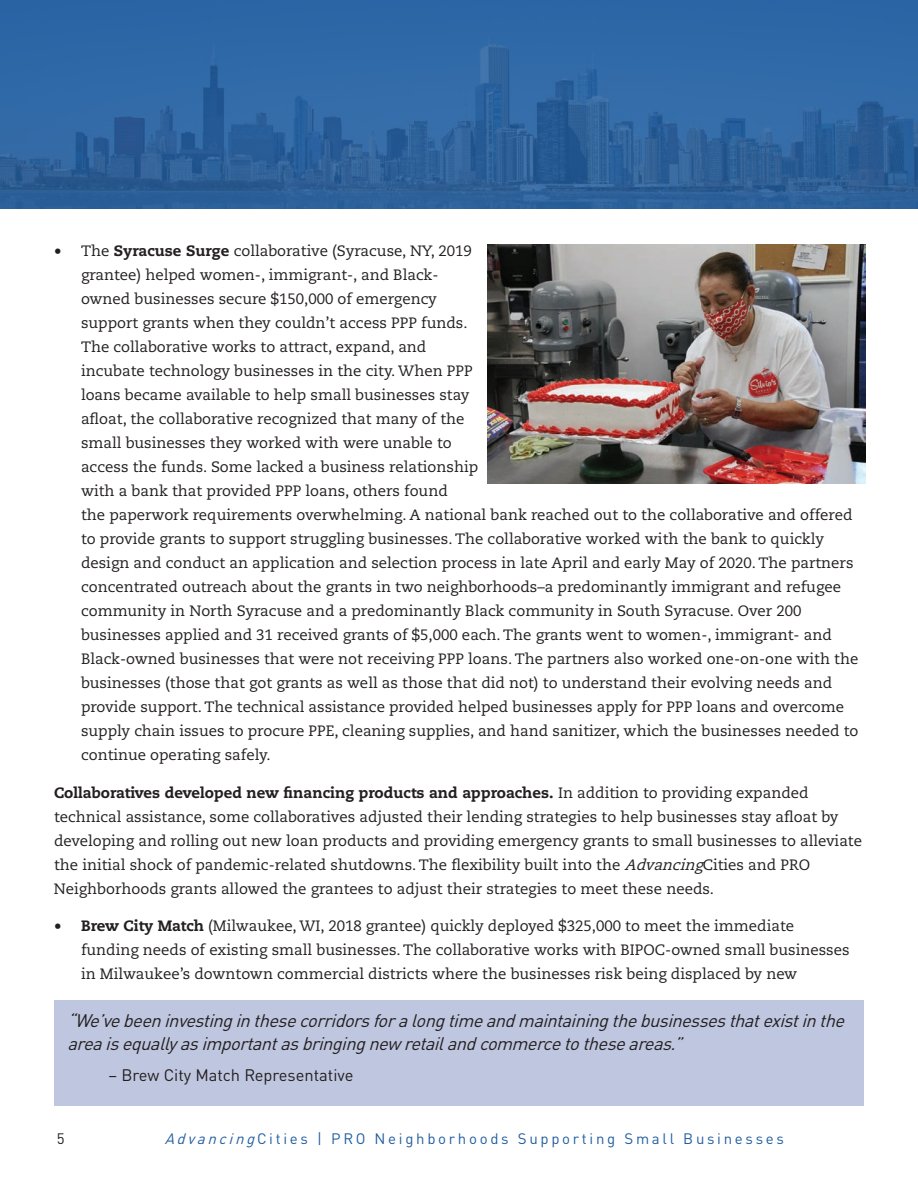
<style>
.page{position:relative;width:918px;height:1188px;background:#fff}
.page>*{position:absolute;margin:0;border:0;box-sizing:border-box;transform-origin:0 0}
.Call_Out_Box_Text{font:italic 18px/22.5px "DIN Pro";color:#231f20}
.Representatives{font:16.5px "DIN Pro";color:#231f20}
.Body_Text{font:15px/24px "Caecilia LT Std";color:#231f20}
.t1{font:15px "DIN Pro";letter-spacing:.18em;color:#225e9f}
.t2{font:15px "DIN Pro";color:#231f20}
.s1{font-family:"Calibri";font-weight:700}
.s2{font-weight:800}
.s3{font-style:italic}
</style>
<div class="page">
<img style="left:0;top:0;width:918px;height:208px">
<img style="left:487px;top:244px;width:378px;height:240px">
<div style="left:54px;top:1000px;width:810px;height:105px;background:#bfc6df"></div>
<p class="Body_Text" style="left:81px;top:239px;width:779px;text-indent:-27px"><span class="s1">•</span> The <span class="s2">Syracuse Surge</span> collaborative (Syracuse, NY, 2019<br>grantee) helped women-, immigrant-, and Black-<br>owned businesses secure $150,000 of emergency<br>support grants when they couldn’t access PPP funds.<br>The collaborative works to attract, expand, and<br>incubate technology businesses in the city. When PPP<br>loans became available to help small businesses stay<br>afloat, the collaborative recognized that many of the<br>small businesses they worked with were unable to<br>access the funds. Some lacked a business relationship<br>with a bank that provided PPP loans, others found<br>the paperwork requirements overwhelming. A national bank reached out to the collaborative and offered to provide grants to support struggling businesses. The collaborative worked with the bank to quickly design and conduct an application and selection process in late April and early May of 2020. The partners concentrated outreach about the grants in two neighborhoods–a predominantly immigrant and refugee community in North Syracuse and a predominantly Black community in South Syracuse. Over 200 businesses applied and 31 received grants of $5,000 each. The grants went to women-, immigrant- and Black-owned businesses that were not receiving PPP loans. The partners also worked one-on-one with the businesses (those that got grants as well as those that did not) to understand their evolving needs and provide support. The technical assistance provided helped businesses apply for PPP loans and overcome supply chain issues to procure PPE, cleaning supplies, and hand sanitizer, which the businesses needed to continue operating safely.</p>
<p class="Body_Text" style="left:54px;top:781px;width:810px"><span class="s2">Collaboratives developed new financing products and approaches.</span> In addition to providing expanded technical assistance, some collaboratives adjusted their lending strategies to help businesses stay afloat by developing and rolling out new loan products and providing emergency grants to small businesses to alleviate the initial shock of pandemic-related shutdowns. The flexibility built into the <span class="s3">Advancing</span>Cities and PRO Neighborhoods grants allowed the grantees to adjust their strategies to meet these needs.</p>
<p class="Body_Text" style="left:81px;top:914px;width:770px;text-indent:-27px"><span class="s1">•</span> <span class="s2">Brew City Match</span> (Milwaukee, WI, 2018 grantee) quickly deployed $325,000 to meet the immediate funding needs of existing small businesses. The collaborative works with BIPOC-owned small businesses in Milwaukee’s downtown commercial districts where the businesses risk being displaced by new</p>
<p class="Call_Out_Box_Text" style="left:68px;top:1008px;width:785px">“We’vebeeninvestinginthesecorridorsforalongtimeandmaintainingthebusinessesthatexistinthe areaisequallyasimportantasbringingnewretailandcommercetotheseareas.”</p>
<p class="Representatives" style="left:108px;top:1063px;width:247px">– Brew City Match Representative</p>
<p class="t2" style="left:57px;top:1127px;width:9px">5</p>
<p class="t1" style="left:165px;top:1127px;width:621px"><span class="s3">Advancing</span>Cities | PRO Neighborhoods Supporting Small Businesses</p>
</div>
